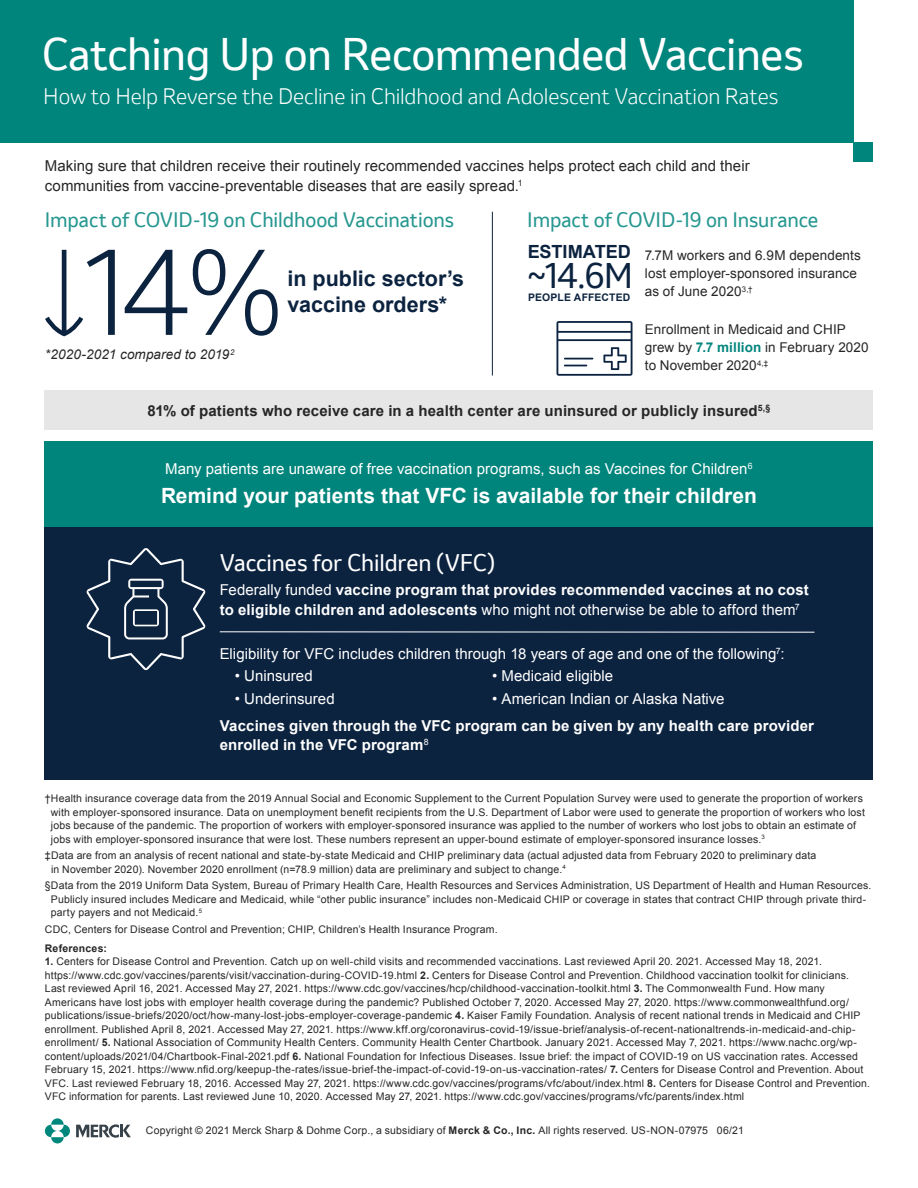
<style>
.page{position:relative;width:918px;height:1188px;background:#fff}
.page>*{position:absolute;margin:0;border:0;box-sizing:border-box;transform-origin:0 0}
.Body{font:300 112.5px "Invention";color:#0c2340}
.Body-2{font:42.75px "Invention";letter-spacing:-.01em;color:#fff}
.Body-3{font:33.3px "Invention";color:#0c2340}
.Body-4{font:22.5px "Invention";letter-spacing:-.005em;color:#fff}
.Body-5{font:700 21.6px/25.3px "Arial";color:#0c2340}
.Body_Header{font:300 21px "Invention";letter-spacing:-.005em;color:#fff}
.Body-6{font:700 21px "Arial";color:#fff}
.Body-7{font:19.65px "Invention";letter-spacing:-.005em;color:#269790}
.Body-8{font:700 18.15px "Arial";letter-spacing:-.005em;color:#0c2340}
.Body-9{font:700 15px/19.5px "Arial";letter-spacing:.01em;color:#fff}
.Body-10{font:15px "Arial";color:#fff}
.Body-11{font:15px/19.5px "Arial";letter-spacing:.005em;color:#262626}
.Body-12{font:700 15px "Arial";letter-spacing:.01em;color:#262626}
.Body-13{font:13.5px/18px "Arial";letter-spacing:.005em;color:#262626}
.Body_Header_No_Spaci{font:13.5px/18px "Arial";letter-spacing:.005em;color:#262626}
.Body_Header_No_Spaci-2{font:italic 13.5px "Arial";letter-spacing:.01em;color:#262626}
.Body_Header_No_Spaci-3{font:10.5px/13.5px "Arial";letter-spacing:.015em;color:#262626}
.Body_Header_No_Spaci-4{font:700 10.5px "Arial";letter-spacing:.02em;color:#262626}
.Body-14{font:700 10.35px "Arial";letter-spacing:.01em;color:#0c2340}
.Body_Header_No_Spaci-5{font:italic 7.8px "Arial";color:#262626}
.s1{font-weight:700;color:#00857c}
.s2{font-weight:400}
.s3{font-weight:700}
</style>
<div class="page">
<div style="left:0;top:0;width:854px;height:142px;background:#00857c"></div>
<svg style="left:76px;top:1124px;width:55px;height:14px"></svg>
<svg style="left:51px;top:1118px;width:13px;height:7px"></svg>
<svg style="left:51px;top:1137px;width:13px;height:6px"></svg>
<svg style="left:45px;top:1125px;width:12px;height:12px"></svg>
<svg style="left:58px;top:1125px;width:12px;height:12px"></svg>
<div style="left:854px;top:142px;width:19px;height:20px;background:#00857c"></div>
<div style="left:45px;top:391px;width:828px;height:39px;background:#e6e6e6"></div>
<svg style="left:556px;top:321px;width:77px;height:55px"></svg>
<hr style="left:492px;top:212px;width:1px;height:164px;background:#0c2340">
<div style="left:45px;top:514px;width:828px;height:265px;background:#0c2340"></div>
<div style="left:45px;top:441px;width:828px;height:85px;background:#00857c"></div>
<hr style="left:220px;top:631px;width:594px;height:2px;background:#fff">
<svg style="left:86px;top:548px;width:120px;height:123px"></svg>
<hr style="left:140px;top:616px;width:12px;height:4px;background:#0c2340">
<hr style="left:62px;top:250px;width:4px;height:84px;background:#0c2340">
<svg style="left:45px;top:313px;width:38px;height:24px"></svg>
<p class="Body-2" style="left:42px;top:24px;width:763px">Catching Up on Recommended Vaccines</p>
<p class="Body_Header" style="left:43px;top:82px;width:737px">How to Help Reverse the Decline in Childhood and Adolescent Vaccination Rates</p>
<p class="Body-11" style="left:45px;top:156px;width:706px">Making sure that children receive their routinely recommended vaccines helps protect each child and their communities from vaccine-preventable diseases that are easily spread.<sup>1</sup></p>
<p class="Body-7" style="left:45px;top:205px;width:411px">Impact of COVID-19 on Childhood Vaccinations</p>
<p class="Body" style="left:84px;top:215px;width:202px">14%</p>
<p class="Body_Header_No_Spaci-5" style="left:230px;top:347px;width:6px">2</p>
<p class="Body_Header_No_Spaci-2" style="left:45px;top:346px;width:186px">*2020-2021 compared to 2019</p>
<p class="Body-5" style="left:287px;top:267px;width:178px">in public sector’s vaccine orders*</p>
<p class="Body-7" style="left:527px;top:205px;width:292px">Impact of COVID-19 on Insurance</p>
<p class="Body-8" style="left:528px;top:240px;width:105px">ESTIMATED</p>
<p class="Body-3" style="left:526px;top:252px;width:108px">~14.6M</p>
<p class="Body-14" style="left:528px;top:290px;width:104px">PEOPLE AFFECTED</p>
<p class="Body_Header_No_Spaci" style="left:645px;top:246px;width:217px">7.7M workers and 6.9M dependents lost employer-sponsored insurance as of June 2020<sup>3,†</sup></p>
<p class="Body-13" style="left:645px;top:321px;width:225px">Enrollment in Medicaid and CHIP grew by <span class="s1">7.7 million</span> in February 2020 to November 2020<sup>4,‡</sup></p>
<p class="Body-12" style="left:148px;top:401px;width:624px">81% of patients who receive care in a health center are uninsured or publicly insured<sup>5,§</sup></p>
<p class="Body-10" style="left:165px;top:459px;width:589px">Many patients are unaware of free vaccination programs, such as Vaccines for Children<sup>6</sup></p>
<p class="Body-6" style="left:161px;top:482px;width:597px">Remind your patients that VFC is available for their children</p>
<p class="Body-4" style="left:220px;top:547px;width:277px">Vaccines for Children (VFC)</p>
<p class="Body-9" style="left:220px;top:581px;width:591px"><span class="s2">Federally funded</span> vaccine program that provides recommended vaccines at no cost to eligible children and adolescents <span class="s2">who might not otherwise be able to afford them</span><sup>7</sup></p>
<p class="Body-10" style="left:220px;top:643px;width:566px">Eligibility for VFC includes children through 18 years of age and one of the following<sup>7</sup>:</p>
<p class="Body-10" style="left:235px;top:666px;width:79px">• Uninsured</p>
<p class="Body-10" style="left:235px;top:689px;width:101px">• Underinsured</p>
<p class="Body-10" style="left:492px;top:666px;width:123px">• Medicaid eligible</p>
<p class="Body-10" style="left:492px;top:689px;width:234px">• American Indian or Alaska Native</p>
<p class="Body-9" style="left:220px;top:716px;width:596px">Vaccines given through the VFC program can be given by any health care provider enrolled in the VFC program<sup>8</sup></p>
<p class="Body_Header_No_Spaci-3" style="left:51px;top:792px;width:816px;text-indent:-6px">†Health insurance coverage data from the 2019 Annual Social and Economic Supplement to the Current Population Survey were used to generate the proportion of workers with employer-sponsored insurance. Data on unemployment benefit recipients from the U.S. Department of Labor were used to generate the proportion of workers who lost jobs because of the pandemic. The proportion of workers with employer-sponsored insurance was applied to the number of workers who lost jobs to obtain an estimate of jobs with employer-sponsored insurance that were lost. These numbers represent an upper-bound estimate of employer-sponsored insurance losses.<sup>3</sup></p>
<p class="Body_Header_No_Spaci-3" style="left:51px;top:849px;width:767px;text-indent:-6px">‡Data are from an analysis of recent national and state-by-state Medicaid and CHIP preliminary data (actual adjusted data from February 2020 to preliminary data in November 2020). November 2020 enrollment (n=78.9 million) data are preliminary and subject to change.<sup>4</sup></p>
<p class="Body_Header_No_Spaci-3" style="left:51px;top:879px;width:822px;text-indent:-6px">§Data from the 2019 Uniform Data System, Bureau of Primary Health Care, Health Resources and Services Administration, US Department of Health and Human Resources.<br>Publicly insured includes Medicare and Medicaid, while “other public insurance” includes non-Medicaid CHIP or coverage in states that contract CHIP through private third&shy;party payers and not Medicaid.<sup>5</sup></p>
<p class="Body_Header_No_Spaci-3" style="left:45px;top:922px;width:454px">CDC, Centers for Disease Control and Prevention; CHIP, Children’s Health Insurance Program.</p>
<p class="Body_Header_No_Spaci-3" style="left:45px;top:955px;width:827px"><span class="s3">1.</span> Centers for Disease Control and Prevention. Catch up on well-child visits and recommended vaccinations. Last reviewed April 20. 2021. Accessed May 18, 2021. https://www.cdc.gov/vaccines/parents/visit/vaccination-during-COVID-19.html <span class="s3">2.</span> Centers for Disease Control and Prevention. Childhood vaccination toolkit for clinicians.<br>Last reviewed April 16, 2021. Accessed May 27, 2021. https://www.cdc.gov/vaccines/hcp/childhood-vaccination-toolkit.html <span class="s3">3.</span> The Commonwealth Fund. How many Americans have lost jobs with employer health coverage during the pandemic? Published October 7, 2020. Accessed May 27, 2020. https://www.commonwealthfund.org/ publications/issue-briefs/2020/oct/how-many-lost-jobs-employer-coverage-pandemic <span class="s3">4.</span> Kaiser Family Foundation. Analysis of recent national trends in Medicaid and CHIP enrollment. Published April 8, 2021. Accessed May 27, 2021. https://www.kff.org/coronavirus-covid-19/issue-brief/analysis-of-recent-nationaltrends-in-medicaid-and-chip&shy;enrollment/ <span class="s3">5.</span> National Association of Community Health Centers. Community Health Center Chartbook. January 2021. Accessed May 7, 2021. https://www.nachc.org/wp&shy;content/uploads/2021/04/Chartbook-Final-2021.pdf <span class="s3">6.</span> National Foundation for Infectious Diseases. Issue brief: the impact of COVID-19 on US vaccination rates. Accessed February 15, 2021. https://www.nfid.org/keepup-the-rates/issue-brief-the-impact-of-covid-19-on-us-vaccination-rates/ <span class="s3">7.</span> Centers for Disease Control and Prevention. About VFC. Last reviewed February 18, 2016. Accessed May 27, 2021. https://www.cdc.gov/vaccines/programs/vfc/about/index.html <span class="s3">8.</span> Centers for Disease Control and Prevention.<br>VFC information for parents. Last reviewed June 10, 2020. Accessed May 27, 2021. https://www.cdc.gov/vaccines/programs/vfc/parents/index.html</p>
<p class="Body_Header_No_Spaci-4" style="left:45px;top:942px;width:64px">References:</p>
<p class="Body_Header_No_Spaci-3" style="left:146px;top:1124px;width:599px">Copyright © 2021 Merck Sharp &amp; Dohme Corp., a subsidiary of <span class="s3">Merck &amp; Co., Inc.</span> All rights reserved. US-NON-07975 06/21</p>
</div>
